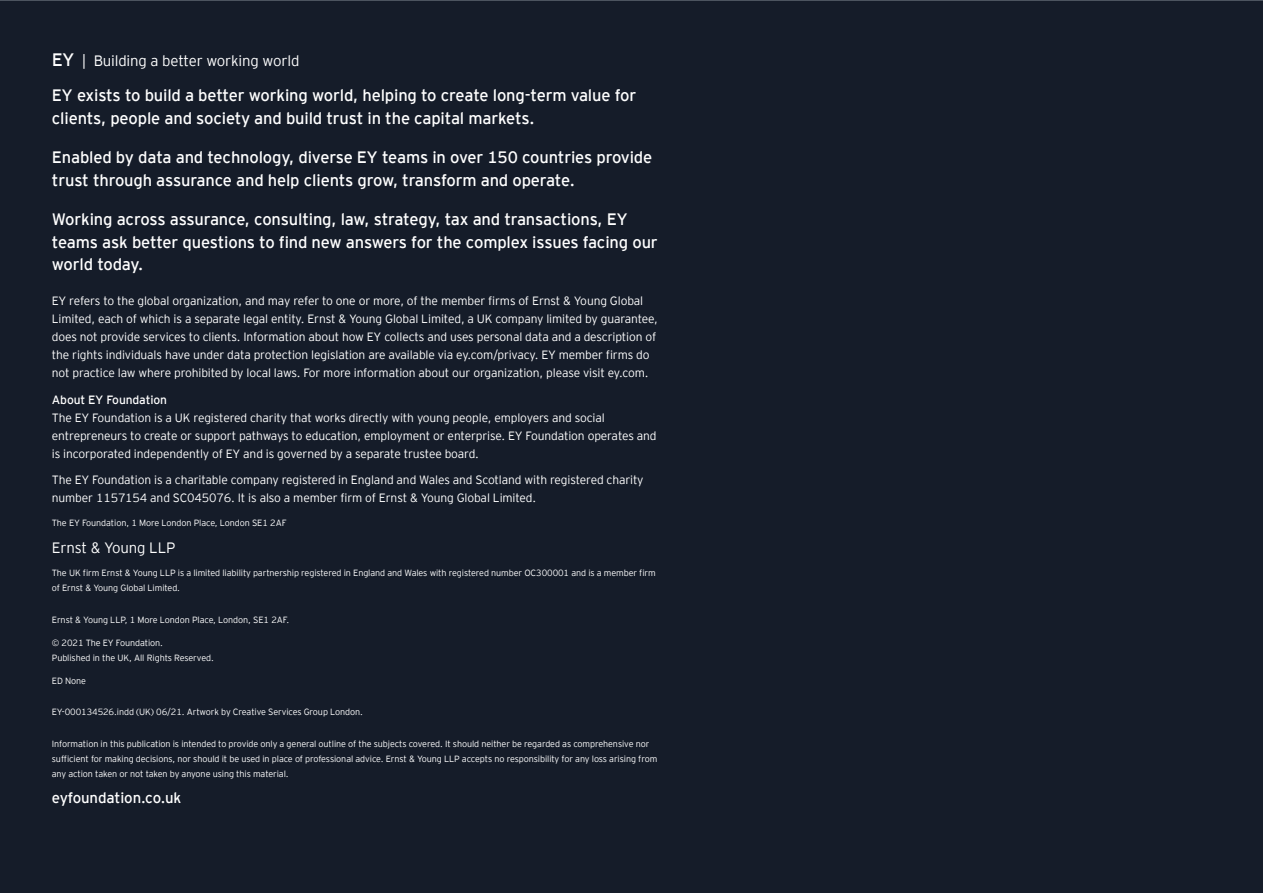
<style>
.page{position:relative;width:1263px;height:893px;background:#151c29}
.page>*{position:absolute;margin:0;border:0;box-sizing:border-box;transform-origin:0 0}
.t1{font:16.5px/22.5px "EY Interstate";letter-spacing:-.01em;color:#fff}
.t2{font:300 15px "EY Interstate";letter-spacing:-.01em;color:#fff}
.t3{font:15px "EY Interstate";letter-spacing:-.01em;color:#fff}
.t4{font:300 12px/18px "EY Interstate";letter-spacing:-.01em;color:#fff}
.t5{font:12px "EY Interstate";letter-spacing:-.01em;color:#fff}
.t6{font:300 9px/15px "EY Interstate";letter-spacing:-.01em;color:#fff}
.s1{font-weight:400;font-size:18px}
</style>
<div class="page">
<p class="t2" style="left:52px;top:50px;width:249px"><span class="s1">EY</span> | Building a better working world</p>
<h1 class="t1" style="left:52px;top:83px;width:586px">EY exists to build a better working world, helping to create long-term value for clients, people and society and build trust in the capital markets.</h1>
<h1 class="t1" style="left:52px;top:145px;width:602px">Enabled by data and technology, diverse EY teams in over 150 countries provide trust through assurance and help clients grow, transform and operate.</h1>
<h1 class="t1" style="left:52px;top:207px;width:607px">Working across assurance, consulting, law, strategy, tax and transactions, EY teams ask better questions to find new answers for the complex issues facing our world today.</h1>
<p class="t4" style="left:52px;top:291px;width:608px">EY refers to the global organization, and may refer to one or more, of the member firms of Ernst &amp; Young Global Limited, each of which is a separate legal entity. Ernst &amp; Young Global Limited, a UK company limited by guarantee, does not provide services to clients. Information about how EY collects and uses personal data and a description of the rights individuals have under data protection legislation are available via ey.com/privacy. EY member firms do not practice law where prohibited by local laws. For more information about our organization, please visit ey.com.</p>
<p class="t5" style="left:52px;top:391px;width:117px">About EY Foundation</p>
<p class="t4" style="left:52px;top:408px;width:606px">The EY Foundation is a UK registered charity that works directly with young people, employers and social entrepreneurs to create or support pathways to education, employment or enterprise. EY Foundation operates and is incorporated independently of EY and is governed by a separate trustee board.</p>
<p class="t4" style="left:52px;top:470px;width:593px">The EY Foundation is a charitable company registered in England and Wales and Scotland with registered charity number 1157154 and SC045076. It is also a member firm of Ernst &amp; Young Global Limited.</p>
<p class="t6" style="left:52px;top:515px;width:236px">The EY Foundation, 1 More London Place, London SE1 2AF</p>
<p class="t2" style="left:52px;top:537px;width:125px">Ernst &amp; Young LLP</p>
<p class="t6" style="left:52px;top:565px;width:605px">The UK firm Ernst &amp; Young LLP is a limited liability partnership registered in England and Wales with registered number OC300001 and is a member firm of Ernst &amp; Young Global Limited.</p>
<p class="t6" style="left:52px;top:612px;width:239px">Ernst &amp; Young LLP, 1 More London Place, London, SE1 2AF.</p>
<p class="t6" style="left:52px;top:634px;width:163px">© 2021 The EY Foundation.<br>Published in the UK, All Rights Reserved.</p>
<p class="t6" style="left:52px;top:672px;width:36px">ED None</p>
<p class="t6" style="left:52px;top:704px;width:313px">EY-000134526.indd (UK) 06/21. Artwork by Creative Services Group London.</p>
<p class="t6" style="left:52px;top:736px;width:607px">Information in this publication is intended to provide only a general outline of the subjects covered. It should neither be regarded as comprehensive nor sufficient for making decisions, nor should it be used in place of professional advice. Ernst &amp; Young LLP accepts no responsibility for any loss arising from any action taken or not taken by anyone using this material.</p>
<p class="t3" style="left:52px;top:787px;width:131px">eyfoundation.co.uk</p>
</div>
